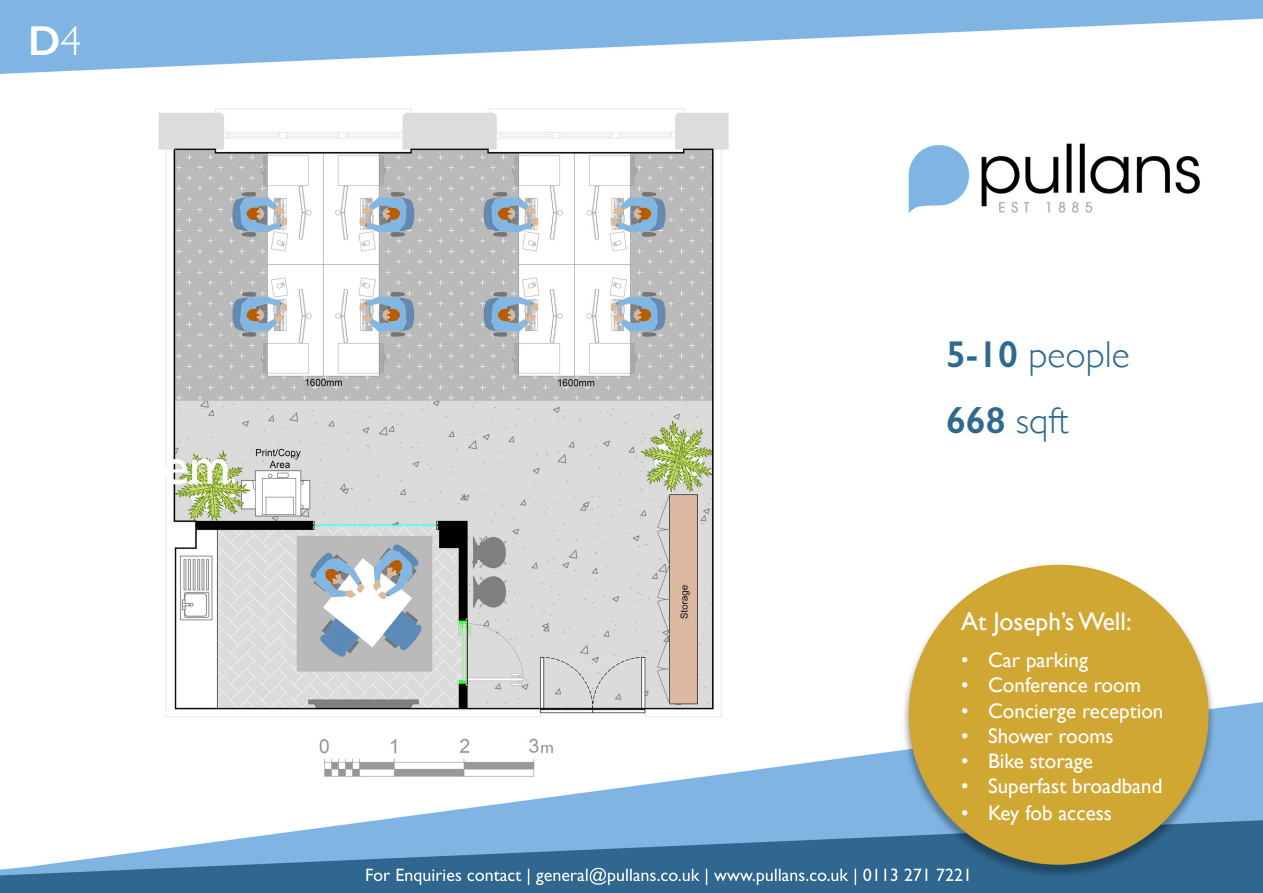
<style>
.page{position:relative;width:1263px;height:893px;background:#fff}
.page>*{position:absolute;margin:0;border:0;box-sizing:border-box;transform-origin:0 0}
.t1{font:600 42px "Gill Sans";color:#fff}
.t2{font:300 37.5px "Gill Sans";color:#30698e}
.t3{font:25.5px "Gill Sans";color:#fff}
.t4{font:21px "Gill Sans";color:#fff}
.s1{font-weight:300}
.s2{font-weight:600}
</style>
<div class="page">
<img style="left:0;top:0;width:1263px;height:893px">
<p class="t1" style="left:28px;top:16px;width:55px">D<span class="s1">4</span></p>
<p class="t2" style="left:946px;top:326px;width:185px"><span class="s2">5-10</span> people</p>
<p class="t2" style="left:946px;top:391px;width:124px"><span class="s2">668</span> sqft</p>
<p class="t3" style="left:961px;top:606px;width:172px">At Joseph’s Well:</p>
<p class="t4" style="left:961px;top:648px;width:128px">• Car parking</p>
<p class="t4" style="left:961px;top:673px;width:181px">• Conference room</p>
<p class="t4" style="left:961px;top:698px;width:204px">• Concierge reception</p>
<p class="t4" style="left:961px;top:723px;width:154px">• Shower rooms</p>
<p class="t4" style="left:961px;top:749px;width:133px">• Bike storage</p>
<p class="t4" style="left:961px;top:774px;width:203px">• Superfast broadband</p>
<p class="t4" style="left:961px;top:801px;width:152px">• Key fob access</p>
</div>
